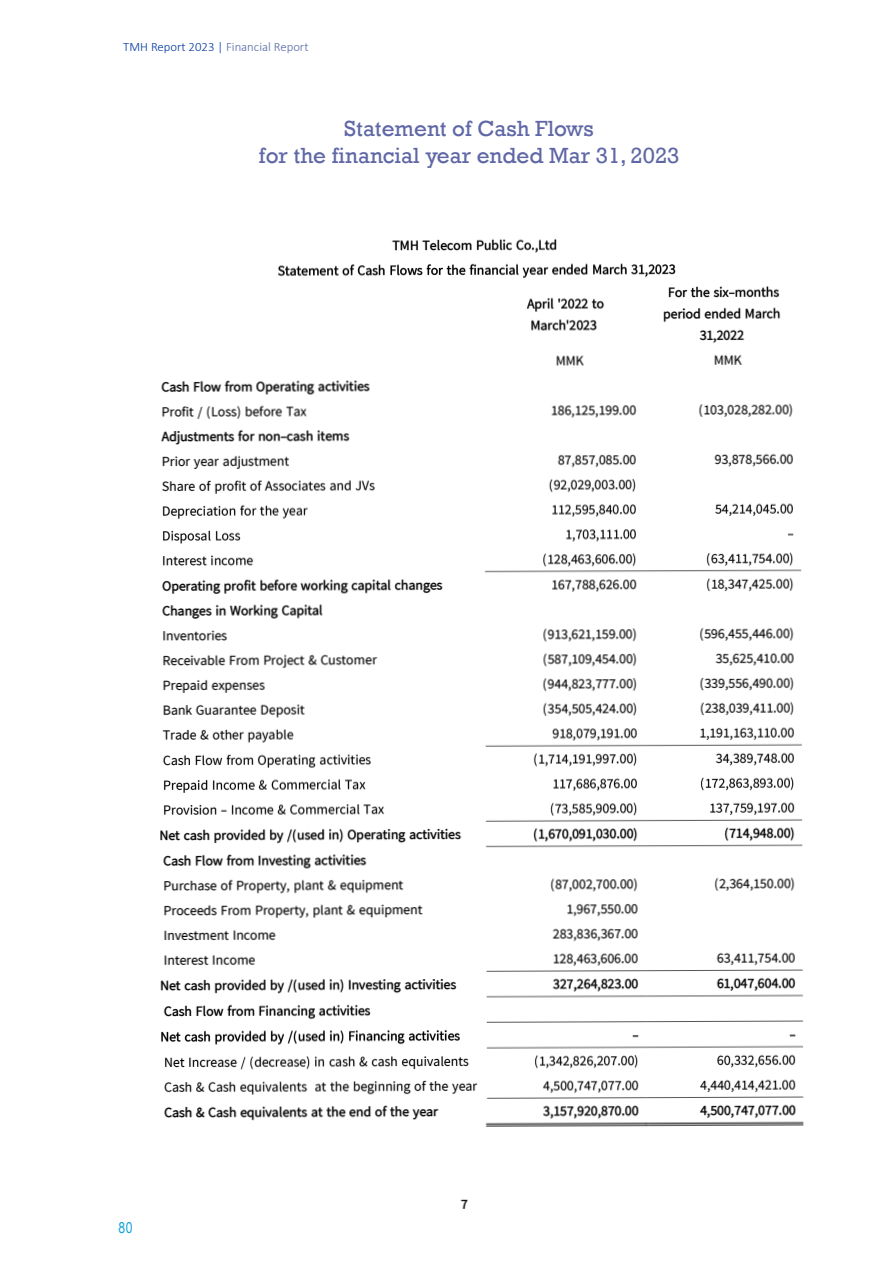
<style>
.page{position:relative;width:893px;height:1263px;background:#fff}
.page>*{position:absolute;margin:0;border:0;box-sizing:border-box;transform-origin:0 0}
.t1{font:22.5px/27px "Rockwell";color:#5f67a6;text-align:center}
.t2{font:15px "Arial Narrow";color:#0fa2d6}
.t3{font:300 12.75px "Calibri";color:#5568a7}
.s1{color:#0036a0}
</style>
<div class="page">
<img style="left:160px;top:238px;width:644px;height:971px">
<p class="t3" style="left:123px;top:39px;width:187px"><span class="s1">TMH Report 2023 |</span> Financial Report</p>
<p class="t1" style="left:259px;top:115px;width:422px">Statement of Cash Flows<br>for the financial year ended Mar 31, 2023</p>
<p class="t2" style="left:118px;top:1217px;width:16px">80</p>
</div>
